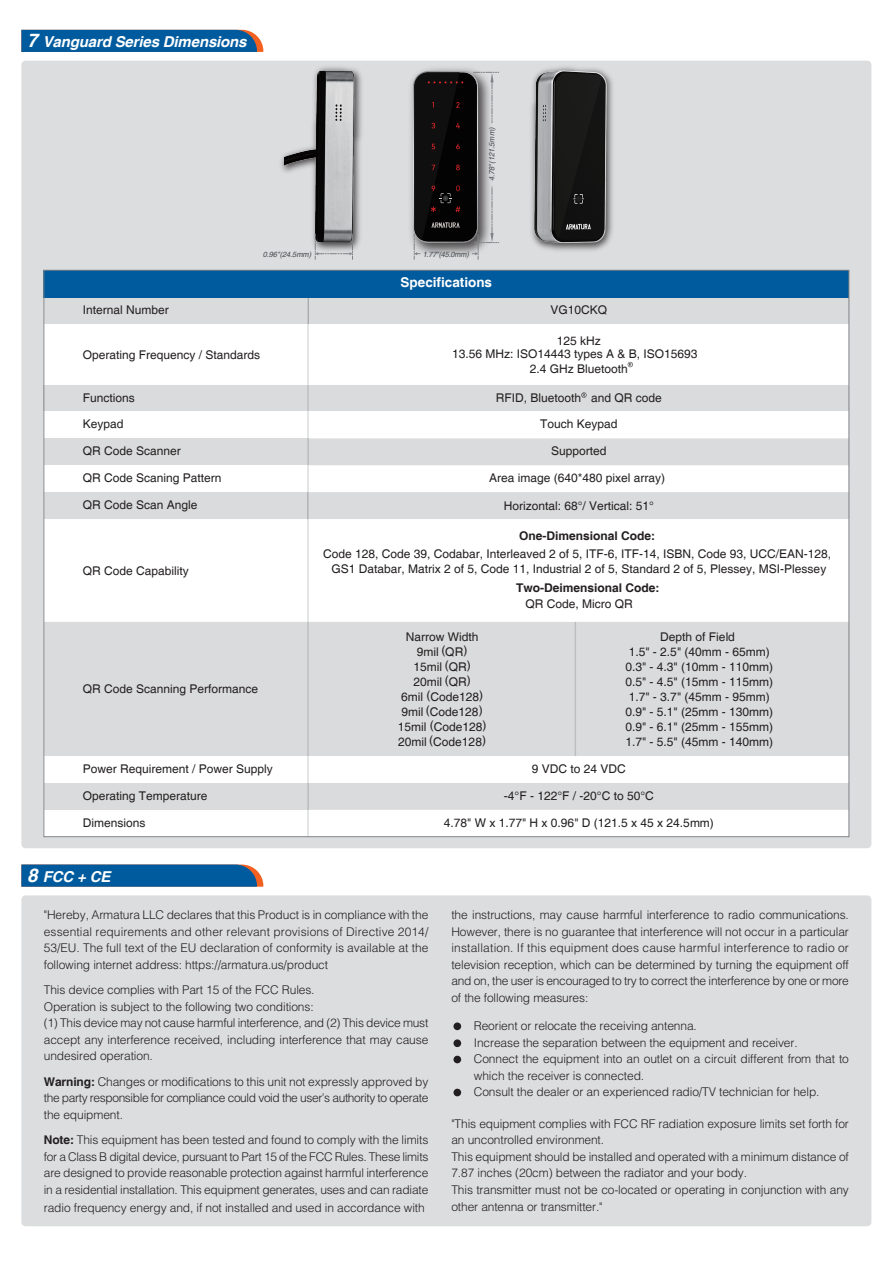
<style>
.page{position:relative;width:893px;height:1263px;background:#fff}
.page>*{position:absolute;margin:0;border:0;box-sizing:border-box;transform-origin:0 0}
.t1{font:italic 700 15px "Helvetica";letter-spacing:-.01em;color:#fff}
.t2{font:700 13.5px "Helvetica";color:#fff}
.t3{font:300 12px/16.5px "Helvetica";letter-spacing:-.01em;color:#231f20;text-align:justify}
.t4{font:12px/15px "Helvetica";color:#231f20;text-align:center}
.t5{font:700 12px "Helvetica";color:#231f20}
.t6{font:italic 7.5px "Helvetica";letter-spacing:-.01em;color:#474a4e}
.s1{font-size:18.75px}
.s2{font-weight:700}
</style>
<div class="page">
<div style="left:21px;top:61px;width:850px;height:787px;background:#dcdddf;border-radius:4px"></div>
<div style="left:21px;top:895px;width:850px;height:331px;background:#dcdddf;border-radius:4px"></div>
<svg style="left:21px;top:864px;width:242px;height:23px;background:#13619b"></svg>
<div style="left:453px;top:1022px;width:8px;height:8px;background:#231f20;border-radius:50%"></div>
<div style="left:453px;top:1039px;width:8px;height:8px;background:#231f20;border-radius:50%"></div>
<div style="left:453px;top:1056px;width:8px;height:7px;background:#231f20;border-radius:50%"></div>
<div style="left:453px;top:1089px;width:8px;height:7px;background:#231f20;border-radius:50%"></div>
<svg style="left:21px;top:30px;width:242px;height:22px;background:#0b5d9c"></svg>
<div style="left:442px;top:465px;width:133px;height:27px;background:#fff"></div>
<div style="left:308px;top:465px;width:134px;height:27px;background:#fff"></div>
<div style="left:44px;top:324px;width:805px;height:31px;background:#fff"></div>
<div style="left:44px;top:355px;width:805px;height:32px;background:#fff"></div>
<div style="left:44px;top:465px;width:264px;height:27px;background:#fff"></div>
<div style="left:44px;top:270px;width:805px;height:27px;background:#005b9e"></div>
<div style="left:44px;top:385px;width:805px;height:26px;background:#dadbdc"></div>
<div style="left:44px;top:411px;width:264px;height:27px;background:#fff"></div>
<div style="left:575px;top:411px;width:134px;height:27px;background:#fff"></div>
<div style="left:442px;top:411px;width:133px;height:27px;background:#fff"></div>
<div style="left:308px;top:411px;width:134px;height:27px;background:#fff"></div>
<div style="left:709px;top:411px;width:140px;height:27px;background:#fff"></div>
<svg style="left:309px;top:438px;width:538px;height:1px"></svg>
<div style="left:575px;top:465px;width:134px;height:27px;background:#fff"></div>
<div style="left:709px;top:465px;width:140px;height:27px;background:#fff"></div>
<div style="left:44px;top:519px;width:264px;height:104px;background:#fff"></div>
<div style="left:308px;top:519px;width:541px;height:105px;background:#fff"></div>
<div style="left:442px;top:810px;width:133px;height:27px;background:#fff"></div>
<div style="left:308px;top:810px;width:134px;height:27px;background:#fff"></div>
<div style="left:44px;top:810px;width:264px;height:27px;background:#fff"></div>
<div style="left:44px;top:756px;width:264px;height:27px;background:#fff"></div>
<div style="left:575px;top:756px;width:134px;height:27px;background:#fff"></div>
<div style="left:442px;top:756px;width:133px;height:27px;background:#fff"></div>
<div style="left:308px;top:756px;width:134px;height:27px;background:#fff"></div>
<div style="left:709px;top:756px;width:140px;height:27px;background:#fff"></div>
<div style="left:575px;top:810px;width:134px;height:27px;background:#fff"></div>
<div style="left:709px;top:810px;width:140px;height:27px;background:#fff"></div>
<hr style="left:307px;top:297px;width:2px;height:540px;background:#474a4e">
<svg style="left:628px;top:362px;width:5px;height:5px"></svg>
<svg style="left:581px;top:392px;width:5px;height:6px"></svg>
<hr style="left:575px;top:622px;width:1px;height:134px;background:#474a4e">
<img style="left:411px;top:68px;width:68px;height:192px">
<svg style="left:413px;top:71px;width:86px;height:188px"></svg>
<img style="left:531px;top:67px;width:82px;height:184px">
<img style="left:532px;top:68px;width:76px;height:177px">
<img style="left:285px;top:67px;width:77px;height:185px">
<svg style="left:315px;top:234px;width:38px;height:25px"></svg>
<p class="t1" style="left:27px;top:32px;width:221px"><span class="s1">7</span> Vanguard Series Dimensions</p>
<p class="t6" style="left:263px;top:250px;width:50px">0.96"(24.5mm)</p>
<p class="t6" style="left:487px;top:181px;width:55px;rotate:-90deg">4.78"(121.5mm)</p>
<p class="t6" style="left:423px;top:250px;width:48px">1.77"(45.0mm)</p>
<p class="t2" style="left:401px;top:274px;width:93px">Specifications</p>
<p class="t4" style="left:83px;top:303px;width:88px">Internal Number</p>
<p class="t4" style="left:550px;top:303px;width:58px">VG10CKQ</p>
<p class="t4" style="left:83px;top:348px;width:179px">Operating Frequency / Standards</p>
<p class="t4" style="left:83px;top:390px;width:54px">Functions</p>
<p class="t4" style="left:83px;top:417px;width:42px">Keypad</p>
<p class="t4" style="left:83px;top:444px;width:100px">QR Code Scanner</p>
<p class="t4" style="left:83px;top:471px;width:140px">QR Code Scaning Pattern</p>
<p class="t4" style="left:83px;top:498px;width:116px">QR Code Scan Angle</p>
<p class="t4" style="left:83px;top:563px;width:108px">QR Code Capability</p>
<p class="t4" style="left:83px;top:682px;width:177px">QR Code Scanning Performance</p>
<p class="t4" style="left:83px;top:762px;width:192px">Power Requirement / Power Supply</p>
<p class="t4" style="left:83px;top:789px;width:126px">Operating Temperature</p>
<p class="t4" style="left:83px;top:815px;width:64px">Dimensions</p>
<p class="t4" style="left:557px;top:334px;width:46px">125 kHz</p>
<p class="t4" style="left:452px;top:347px;width:247px">13.56 MHz: ISO14443 types A &amp; B, ISO15693</p>
<p class="t4" style="left:530px;top:361px;width:100px">2.4 GHz Bluetooth</p>
<p class="t4" style="left:496px;top:390px;width:168px">RFID, Bluetooth and QR code</p>
<p class="t4" style="left:540px;top:417px;width:79px">Touch Keypad</p>
<p class="t4" style="left:551px;top:444px;width:57px">Supported</p>
<p class="t4" style="left:489px;top:470px;width:178px">Area image (640*480 pixel array)</p>
<p class="t4" style="left:504px;top:498px;width:152px">Horizontal: 68°/ Vertical: 51°</p>
<p class="t5" style="left:519px;top:529px;width:138px">One-Dimensional Code:</p>
<p class="t4" style="left:323px;top:547px;width:510px;line-height:14.4px">Code 128, Code 39, Codabar, Interleaved 2 of 5, ITF-6, ITF-14, ISBN, Code 93, UCC/EAN-128,<br>GS1 Databar, Matrix 2 of 5, Code 11, Industrial 2 of 5, Standard 2 of 5, Plessey, MSI-Plessey</p>
<p class="t5" style="left:516px;top:580px;width:145px">Two-Deimensional Code:</p>
<p class="t4" style="left:525px;top:597px;width:109px">QR Code, Micro QR</p>
<p class="t4" style="left:398px;top:629px;width:90px">Narrow Width<br>9mil (QR)<br>15mil (QR)<br>20mil (QR)<br>6mil (Code128)<br>9mil (Code128)<br>15mil (Code128)<br>20mil (Code128)</p>
<p class="t4" style="left:625px;top:629px;width:149px">Depth of Field<br>1.5" - 2.5" (40mm - 65mm)<br>0.3" - 4.3" (10mm - 110mm)<br>0.5" - 4.5" (15mm - 115mm)<br>1.7" - 3.7" (45mm - 95mm)<br>0.9" - 5.1" (25mm - 130mm)<br>0.9" - 6.1" (25mm - 155mm)<br>1.7" - 5.5" (45mm - 140mm)</p>
<p class="t4" style="left:532px;top:761px;width:96px">9 VDC to 24 VDC</p>
<p class="t4" style="left:504px;top:788px;width:151px">-4°F - 122°F / -20°C to 50°C</p>
<p class="t4" style="left:444px;top:815px;width:272px">4.78" W x 1.77" H x 0.96" D (121.5 x 45 x 24.5mm)</p>
<p class="t1" style="left:27px;top:867px;width:85px"><span class="s1">8</span> FCC + CE</p>
<p class="t3" style="left:44px;top:906px;width:386px">"Hereby, Armatura LLC declares that this Product is in compliance with the essential requirements and other relevant provisions of Directive 2014/ 53/EU. The full text of the EU declaration of conformity is available at the following internet address: https://armatura.us/product</p>
<p class="t3" style="left:44px;top:981px;width:386px;text-align:left">This device complies with Part 15 of the FCC Rules.<br>Operation is subject to the following two conditions:<br>(1) This device may not cause harmful interference, and (2) This device must accept any interference received, including interference that may cause undesired operation.</p>
<p class="t3" style="left:44px;top:1073px;width:386px"><span class="s2">Warning:</span> Changes or modifications to this unit not expressly approved by the party responsible for compliance could void the user’s authority to operate the equipment.</p>
<p class="t3" style="left:44px;top:1131px;width:386px"><span class="s2">Note:</span> This equipment has been tested and found to comply with the limits for a Class B digital device, pursuant to Part 15 of the FCC Rules. These limits are designed to provide reasonable protection against harmful interference in a residential installation. This equipment generates, uses and can radiate</p>
<p class="t3" style="left:44px;top:1199px;width:382px">radio frequency energy and, if not installed and used in accordance with</p>
<p class="t3" style="left:451px;top:906px;width:399px">the instructions, may cause harmful interference to radio communications.<br>However, there is no guarantee that interference will not occur in a particular installation. If this equipment does cause harmful interference to radio or television reception, which can be determined by turning the equipment off and on, the user is encouraged to try to correct the interference by one or more of the following measures:</p>
<p class="t3" style="left:474px;top:1017px;width:377px;text-align:left">Reorient or relocate the receiving antenna.<br>Increase the separation between the equipment and receiver.<br>Connect the equipment into an outlet on a circuit different from that to which the receiver is connected.<br>Consult the dealer or an experienced radio/TV technician for help.</p>
<p class="t3" style="left:451px;top:1115px;width:399px;text-align:left">"This equipment complies with FCC RF radiation exposure limits set forth for an uncontrolled environment.<br>This equipment should be installed and operated with a minimum distance of 7.87 inches (20cm) between the radiator and your body.<br>This transmitter must not be co-located or operating in conjunction with any other antenna or transmitter."</p>
</div>
